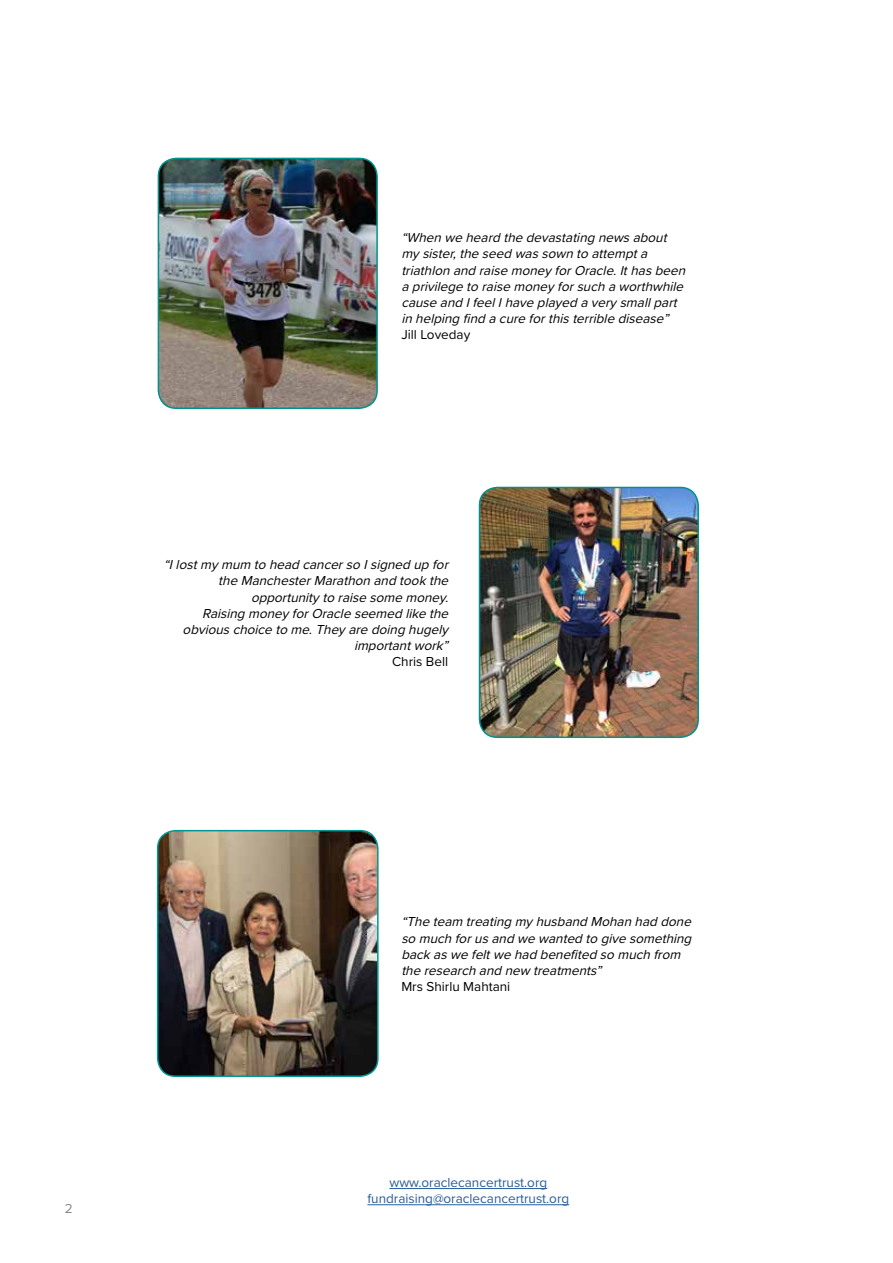
<style>
.page{position:relative;width:893px;height:1263px;background:#fff}
.page>*{position:absolute;margin:0;border:0;box-sizing:border-box;transform-origin:0 0}
.t1{font:italic 13.5px/16.2px "Proxima Nova";color:#000;text-align:right}
.t2{font:italic 13.5px/16.2px "Proxima Soft";color:#000}
.t3{font:13.5px/16.2px "Proxima Nova";color:#275b9b;text-align:center}
.t4{font:13.5px "Proxima Nova";color:#000}
.t5{font:13.5px "Proxima Soft";color:#000}
.t6{font:13.5px "Proxima Nova";color:#878787}
</style>
<div class="page">
<hr style="left:389px;top:1188px;width:158px;height:1px;background:#275b9b">
<hr style="left:367px;top:1204px;width:202px;height:1px;background:#275b9b">
<img style="left:158px;top:158px;width:219px;height:250px">
<div style="left:158px;top:158px;width:220px;height:251px;border:2px solid #00928c;border-radius:18px"></div>
<img style="left:158px;top:831px;width:220px;height:245px">
<div style="left:157px;top:830px;width:222px;height:247px;border:2px solid #009892;border-radius:18px"></div>
<img style="left:479px;top:487px;width:219px;height:250px">
<div style="left:479px;top:487px;width:220px;height:251px;border:2px solid #00928c;border-radius:18px"></div>
<p class="t2" style="left:401px;top:229px;width:290px">“Whenweheardthedevastatingnewsabout mysister,theseedwassowntoattempta triathlonandraisemoneyforOracle.Ithasbeen aprivilegetoraisemoneyforsuchaworthwhile causeandIfeelIhaveplayedaverysmallpart inhelpingfindacureforthisterribledisease”</p>
<p class="t5" style="left:401px;top:325px;width:71px">Jill Loveday</p>
<p class="t1" style="left:164px;top:556px;width:290px">“Ilostmymum toheadcancersoIsignedupfor theManchesterMarathonandtookthe opportunitytoraisesomemoney.<br>RaisingmoneyforOracleseemedlikethe obviouschoicetome.Theyaredoinghugely importantwork”</p>
<p class="t4" style="left:392px;top:652px;width:57px">Chris Bell</p>
<p class="t6" style="left:65px;top:1199px;width:9px">2</p>
<p class="t1" style="left:401px;top:913px;width:296px;text-align:left">“Theteam treatingmyhusbandMohanhaddone somuchforusandwewantedtogivesomething backaswefeltwehadbenefitedsomuchfrom theresearchandnew treatments”</p>
<p class="t4" style="left:401px;top:976px;width:110px">Mrs Shirlu Mahtani</p>
<p class="t3" style="left:367px;top:1173px;width:203px">www.oraclecancertrust.org fundraising@oraclecancertrust.org</p>
</div>
